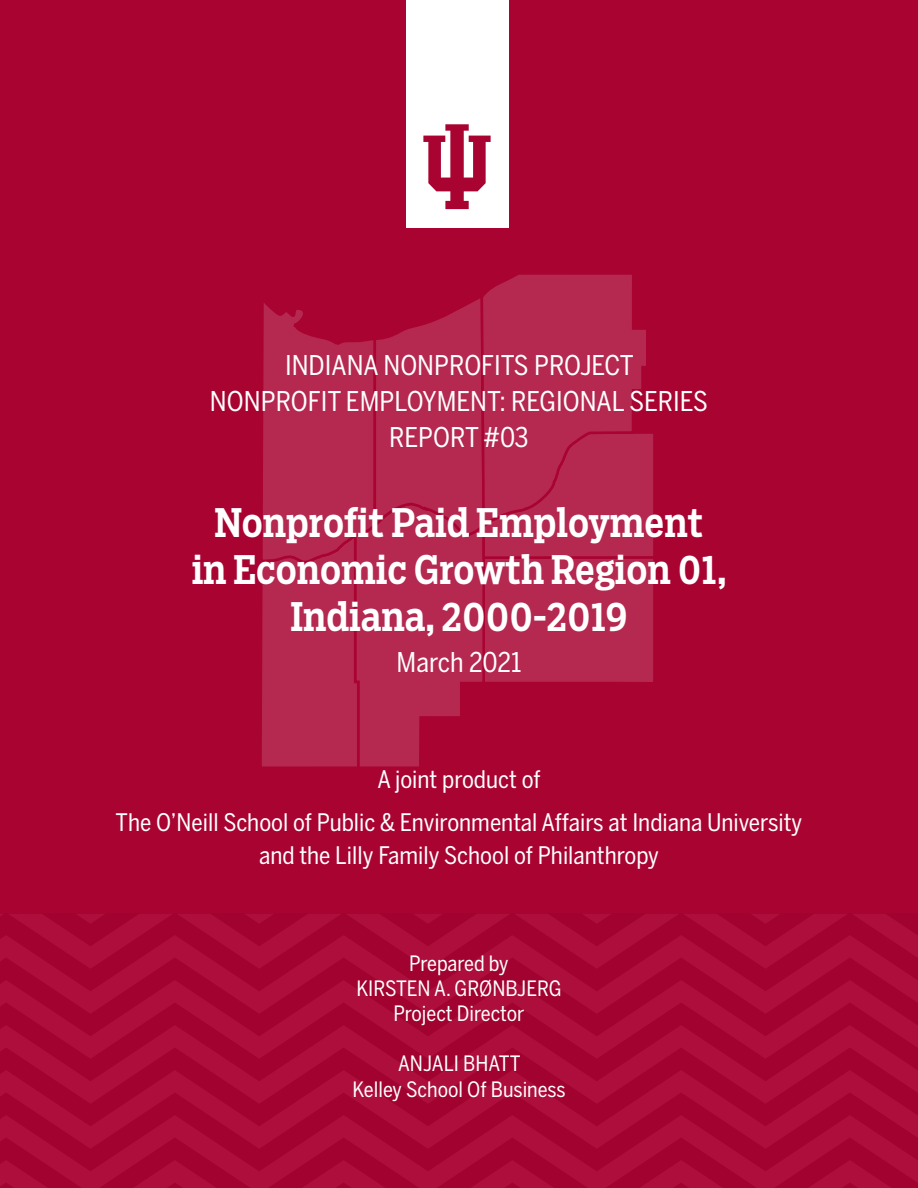
<style>
.page{position:relative;width:918px;height:1188px;background:#a90332}
.page>*{position:absolute;margin:0;border:0;box-sizing:border-box;transform-origin:0 0}
.t1{font:500 39px/46.8px "Salvo Serif Cond";color:#fff;text-align:center}
.t2{font:27px/36px "Benton Sans Cond";color:#fff;text-align:center}
.t3{font:24px/43.5px "Benton Sans Cond";color:#fff;text-align:center}
.t4{font:21px/25.2px "Benton Sans Cond";color:#fff;text-align:center}
</style>
<div class="page">
<svg style="left:0;top:914px;width:918px;height:274px"></svg>
<div style="left:406px;top:0;width:102px;height:227px;background:#fff"></div>
<svg style="left:423px;top:124px;width:68px;height:85px"></svg>
<svg style="left:262px;top:299px;width:391px;height:468px"></svg>
<svg style="left:479px;top:275px;width:171px;height:254px;background:#b3244d"></svg>
<p class="t2" style="left:210px;top:348px;width:500px">INDIANA NONPROFITS PROJECT<br>NONPROFIT EMPLOYMENT: REGIONAL SERIES<br>REPORT #03</p>
<h1 class="t1" style="left:192px;top:500px;width:536px">Nonprofit Paid Employment<br>in Economic Growth Region 01,<br>Indiana, 2000-2019</h1>
<p class="t2" style="left:397px;top:645px;width:126px">March 2021</p>
<p class="t3" style="left:116px;top:757px;width:688px">A joint product of<br>The O’Neill School of Public &amp; Environmental Affairs at Indiana University</p>
<p class="t3" style="left:259px;top:834px;width:401px">and the Lilly Family School of Philanthropy</p>
<p class="t4" style="left:356px;top:950px;width:207px">Prepared by<br>KIRSTEN A. GRØNBJERG<br>Project Director</p>
<p class="t4" style="left:352px;top:1051px;width:215px">ANJALI BHATT<br>Kelley School Of Business</p>
</div>
